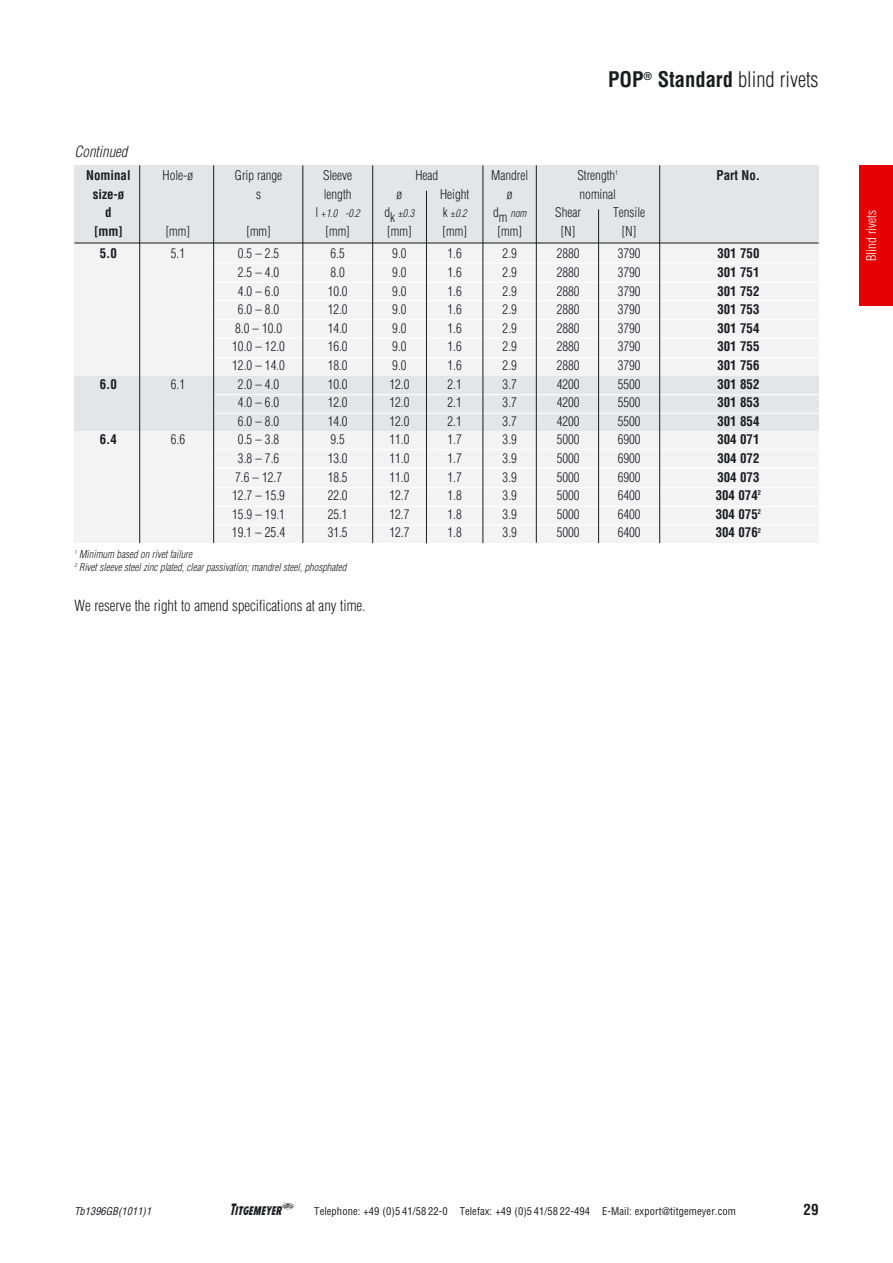
<style>
.page{position:relative;width:893px;height:1263px;background:#fff}
.page>*{position:absolute;margin:0;border:0;box-sizing:border-box;transform-origin:0 0}
.t1{font:700 condensed 21px "Helvetica Com";color:#1b1c20}
.t2{font:300 condensed 15px "Helvetica Com";color:#1b1c20}
.t3{font:italic 300 condensed 15px "Helvetica Com";color:#1b1c20}
.t4{font:700 condensed 15px "Helvetica Com";color:#1b1c20}
.t5{font:15px "Ti Logo 5";color:#1b1c20}
.t6{font:300 condensed 13.2px/18.6px "Helvetica Com";color:#1b1c20;text-align:center}
.t7{font:700 condensed 13.2px/18.6px "Helvetica Com";color:#1b1c20;text-align:center}
.t8{font:300 condensed 13.2px "Helvetica Com";color:#fff}
.t9{font:italic 300 condensed 10.5px/13.5px "Helvetica Com";color:#1b1c20}
.t10{font:condensed 10.5px "Helvetica Com";letter-spacing:.01em;color:#1b1c20}
.t11{font:italic condensed 10.5px "Helvetica Com";color:#1b1c20}
.s1{font-size:13.5px}
.s2{font-style:normal;font-size:13.2px}
.s3{font-weight:300}
</style>
<div class="page">
<div style="left:859px;top:165px;width:34px;height:141px;background:#e60004"></div>
<div style="left:74px;top:165px;width:745px;height:371px;background:#e3e5e6"></div>
<div style="left:74px;top:432px;width:745px;height:111px;background:#f3f3f4"></div>
<div style="left:74px;top:243px;width:745px;height:132px;background:#f3f3f4"></div>
<hr style="left:74px;top:243px;width:745px;height:1px;background:#1b1c20">
<hr style="left:139px;top:165px;width:1px;height:378px;background:#1b1c20">
<hr style="left:213px;top:263px;width:605px;height:1px;background:#fff">
<hr style="left:213px;top:282px;width:605px;height:1px;background:#fff">
<hr style="left:213px;top:300px;width:605px;height:1px;background:#fff">
<hr style="left:213px;top:319px;width:605px;height:1px;background:#fff">
<hr style="left:213px;top:337px;width:605px;height:1px;background:#fff">
<hr style="left:213px;top:357px;width:605px;height:1px;background:#fff">
<hr style="left:213px;top:394px;width:605px;height:1px;background:#fff">
<hr style="left:213px;top:413px;width:605px;height:1px;background:#fff">
<hr style="left:213px;top:449px;width:605px;height:1px;background:#fff">
<hr style="left:213px;top:467px;width:605px;height:1px;background:#fff">
<hr style="left:213px;top:487px;width:605px;height:1px;background:#fff">
<hr style="left:213px;top:506px;width:605px;height:1px;background:#fff">
<hr style="left:213px;top:524px;width:605px;height:1px;background:#fff">
<hr style="left:213px;top:165px;width:1px;height:378px;background:#1b1c20">
<hr style="left:303px;top:165px;width:1px;height:378px;background:#1b1c20">
<hr style="left:372px;top:165px;width:1px;height:378px;background:#1b1c20">
<hr style="left:426px;top:191px;width:1px;height:352px;background:#1b1c20">
<hr style="left:483px;top:165px;width:1px;height:378px;background:#1b1c20">
<hr style="left:536px;top:165px;width:1px;height:378px;background:#1b1c20">
<hr style="left:598px;top:209px;width:1px;height:334px;background:#1b1c20">
<hr style="left:659px;top:165px;width:1px;height:378px;background:#1b1c20">
<p class="t3" style="left:74px;top:146px;width:55px">Continued</p>
<p class="t7" style="left:86px;top:166px;width:46px">Nominal size-ø<br>d<br>[mm]</p>
<p class="t7" style="left:100px;top:244px;width:19px">5.0</p>
<p class="t6" style="left:163px;top:167px;width:32px">Hole-ø</p>
<p class="t6" style="left:166px;top:221px;width:26px;line-height:22.5px">[mm]<br>5.1</p>
<p class="t7" style="left:100px;top:375px;width:19px">6.0</p>
<p class="t7" style="left:100px;top:430px;width:19px">6.4</p>
<p class="t6" style="left:171px;top:376px;width:16px">6.1</p>
<p class="t6" style="left:171px;top:431px;width:16px">6.6</p>
<p class="t6" style="left:235px;top:167px;width:49px">Grip range s</p>
<p class="t6" style="left:238px;top:221px;width:43px;line-height:22.5px">[mm]<br>0.5 – 2.5</p>
<p class="t6" style="left:232px;top:264px;width:55px">2.5 – 4.0<br>4.0 – 6.0<br>6.0 – 8.0<br>8.0 – 10.0<br>10.0 – 12.0<br>12.0 – 14.0<br>2.0 – 4.0<br>4.0 – 6.0<br>6.0 – 8.0<br>0.5 – 3.8<br>3.8 – 7.6<br>7.6 – 12.7<br>12.7 – 15.9<br>15.9 – 19.1<br>19.1 – <span class="s1">25.4</span></p>
<p class="t6" style="left:323px;top:167px;width:31px;text-align:left">Sleeve length</p>
<p class="t9" style="left:315px;top:208px;width:46px"><span class="s2">l</span> +1.0 -0.2</p>
<p class="t6" style="left:325px;top:221px;width:26px;line-height:22.5px">[mm]<br>6.5</p>
<p class="t6" style="left:328px;top:264px;width:21px;text-align:left">8.0<br>10.0<br>12.0<br>14.0<br>16.0<br>18.0<br>10.0<br>12.0<br>14.0<br>9.5<br>13.0<br>18.5<br>22.0<br>25.1<br>31.5</p>
<p class="t9" style="left:74px;top:548px;width:273px"><sup>1</sup> Minimum based on rivet failure<br><sup>2</sup> Rivet sleeve steel zinc plated, clear passivation; mandrel steel, phosphated</p>
<p class="t2" style="left:74px;top:600px;width:293px">We reserve the right to amend specifications at any time.</p>
<p class="t6" style="left:415px;top:167px;width:24px">Head</p>
<p class="t6" style="left:397px;top:186px;width:7px">ø</p>
<p class="t9" style="left:384px;top:208px;width:31px"><span class="s2">dk</span> ±0.3</p>
<p class="t6" style="left:387px;top:221px;width:26px;line-height:22.5px">[mm]<br>9.0</p>
<p class="t6" style="left:389px;top:264px;width:21px;text-align:left">9.0<br>9.0<br>9.0<br>9.0<br>9.0<br>9.0<br>12.0<br>12.0<br>12.0<br>11.0<br>11.0<br>11.0<br>12.7<br>12.7<br>12.7</p>
<p class="t6" style="left:440px;top:186px;width:31px">Height</p>
<p class="t9" style="left:443px;top:208px;width:26px"><span class="s2">k</span> ±0.2</p>
<p class="t6" style="left:443px;top:221px;width:26px;line-height:22.5px">[mm]<br>1.6</p>
<p class="t6" style="left:448px;top:264px;width:16px;text-align:justify">1.6<br>1.6<br>1.6<br>1.6<br>1.6<br>1.6<br>2.1<br>2.1<br>2.1<br>1.7<br>1.7<br>1.7<br>1.8<br>1.8<br>1.8</p>
<p class="t6" style="left:491px;top:167px;width:39px">Mandrel ø</p>
<p class="t9" style="left:493px;top:208px;width:35px"><span class="s2">dm</span> nom</p>
<p class="t6" style="left:498px;top:221px;width:26px;line-height:22.5px">[mm]<br>2.9</p>
<p class="t6" style="left:503px;top:264px;width:16px;text-align:justify">2.9<br>2.9<br>2.9<br>2.9<br>2.9<br>2.9<br>3.7<br>3.7<br>3.7<br>3.9<br>3.9<br>3.9<br>3.9<br>3.9<br>3.9</p>
<h1 class="t1" style="left:608px;top:68px;width:212px">POP<sup>®</sup> Standard <span class="s3">blind rivets</span></h1>
<p class="t6" style="left:577px;top:167px;width:42px;text-align:left">Strength<sup>1 </sup>nominal</p>
<p class="t6" style="left:555px;top:204px;width:27px">Shear [N]</p>
<p class="t6" style="left:557px;top:245px;width:24px;text-align:justify">2880<br>2880<br>2880<br>2880<br>2880<br>2880<br>2880<br>4200<br>4200<br>4200<br>5000<br>5000<br>5000<br>5000<br>5000<br>5000</p>
<p class="t6" style="left:613px;top:204px;width:34px">Tensile [N]</p>
<p class="t6" style="left:618px;top:245px;width:24px;text-align:justify">3790<br>3790<br>3790<br>3790<br>3790<br>3790<br>3790<br>5500<br>5500<br>5500<br>6900<br>6900<br>6900<br>6400<br>6400<br>6400</p>
<p class="t7" style="left:717px;top:166px;width:45px">Part No.</p>
<p class="t7" style="left:716px;top:244px;width:47px;text-align:left">301 750<br>301 751<br>301 752<br>301 753<br>301 754<br>301 755<br>301 756<br>301 852<br>301 853<br>301 854<br>304 071<br>304 072<br>304 073<br>304 074<sup>2<br></sup>304 075<sup>2<br></sup>304 076<sup>2</sup></p>
<p class="t8" style="left:866px;top:261px;width:52px;rotate:-90deg">Blind rivets</p>
<p class="t11" style="left:74px;top:1206px;width:78px">Tb1396GB(1011)1</p>
<p class="t5" style="left:231px;top:1201px;width:64px">L</p>
<p class="t10" style="left:314px;top:1206px;width:423px">Telephone: +49 (0)5 41/58 22-0 Telefax: +49 (0)5 41/58 22-494 E-Mail: export@titgemeyer.com</p>
<p class="t4" style="left:804px;top:1201px;width:16px">29</p>
</div>
